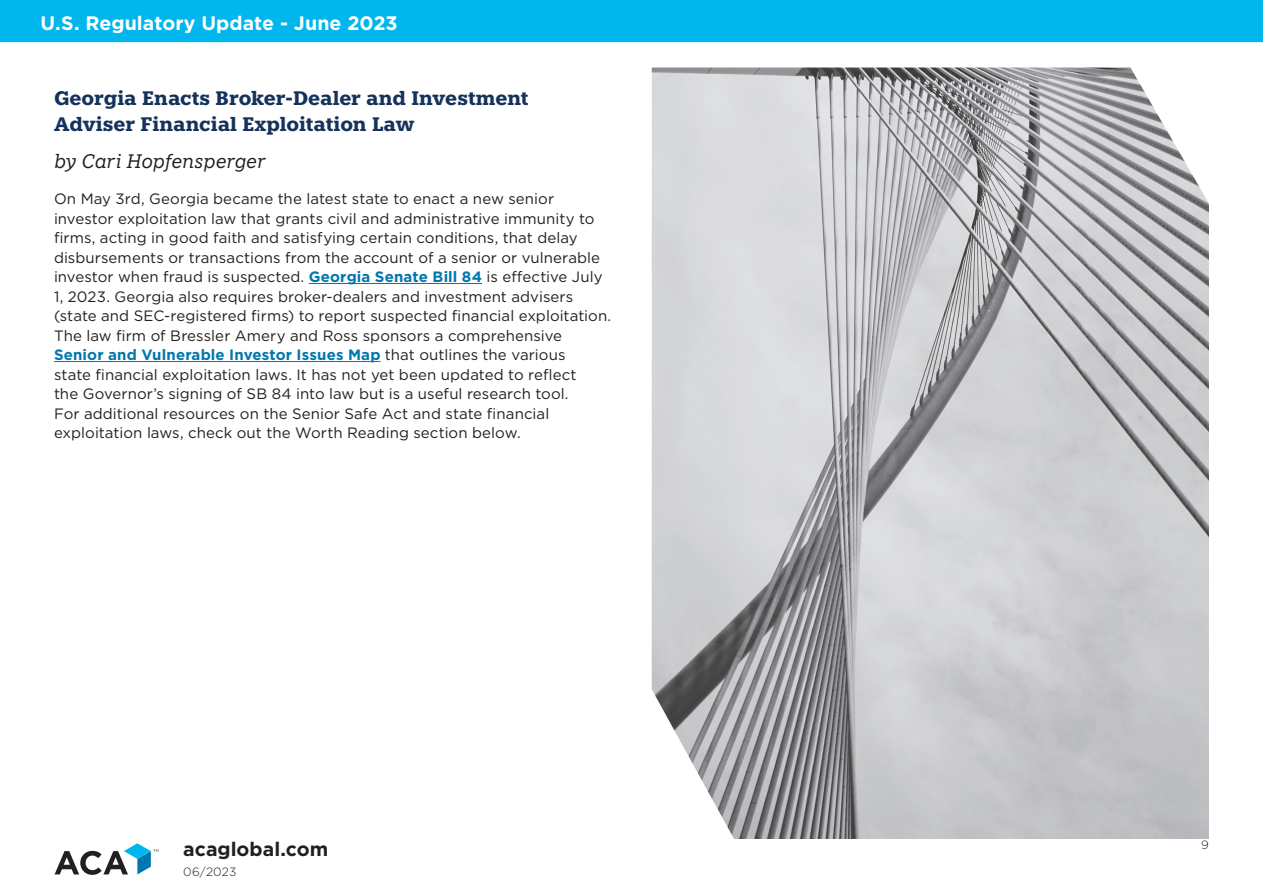
<style>
.page{position:relative;width:1263px;height:893px;background:#fff}
.page>*{position:absolute;margin:0;border:0;box-sizing:border-box;transform-origin:0 0}
.t1{font:700 19.5px/25.5px "Knile";letter-spacing:-.005em;color:#14325b}
.t2{font:700 19.5px "Gotham";letter-spacing:.005em;color:#fff}
.t3{font:italic 19.5px "Knile";letter-spacing:-.01em;color:#231f20}
.t4{font:700 19.5px "Gotham";color:#231f20}
.Bullets_10_13{font:15px/19.5px "Gotham";letter-spacing:.005em;color:#231f20}
.t5{font:300 12px "Gotham";letter-spacing:.015em;color:#231f20}
.s1{font-weight:700;color:#0077ae}
</style>
<div class="page">
<div style="left:0;top:0;width:1263px;height:42px;background:#00b6ed"></div>
<svg style="left:55px;top:843px;width:103px;height:32px"></svg>
<hr style="left:309px;top:283px;width:173px;height:1px;background:#0077ae">
<hr style="left:54px;top:361px;width:326px;height:1px;background:#0077ae">
<img style="left:652px;top:68px;width:557px;height:771px">
<h1 class="t2" style="left:40px;top:10px;width:359px">U.S. Regulatory Update - June 2023</h1>
<p class="t1" style="left:54px;top:86px;width:476px">Georgia Enacts Broker-Dealer and Investment<br>Adviser Financial Exploitation Law</p>
<p class="t3" style="left:54px;top:150px;width:213px">by Cari Hopfensperger</p>
<p class="Bullets_10_13" style="left:54px;top:189px;width:559px">On May 3rd, Georgia became the latest state to enact a new senior investor exploitation law that grants civil and administrative immunity to firms, acting in good faith and satisfying certain conditions, that delay disbursements or transactions from the account of a senior or vulnerable investor when fraud is suspected. <span class="s1">Georgia Senate Bill 84</span> is effective July 1, 2023. Georgia also requires broker-dealers and investment advisers (state and SEC-registered firms) to report suspected financial exploitation.<br>The law firm of Bressler Amery and Ross sponsors a comprehensive <span class="s1">Senior and Vulnerable Investor Issues Map</span> that outlines the various<br>state financial exploitation laws. It has not yet been updated to reflect<br>the Governor’s signing of SB 84 into law but is a useful research tool.<br>For additional resources on the Senior Safe Act and state financial exploitation laws, check out the Worth Reading section below.</p>
<h1 class="t4" style="left:183px;top:836px;width:147px">acaglobal.com</h1>
<p class="t5" style="left:183px;top:864px;width:55px">06/2023</p>
<p class="t5" style="left:1201px;top:837px;width:9px">9</p>
</div>
